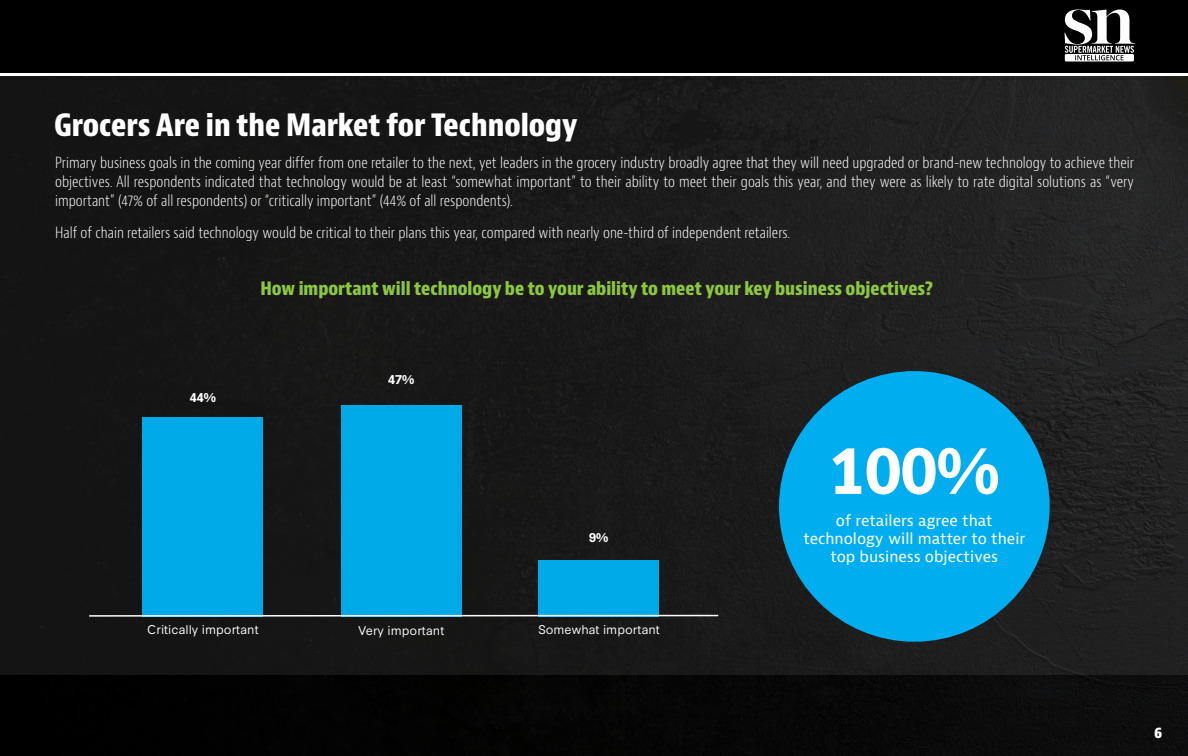
<style>
.page{position:relative;width:1188px;height:756px;background:#fff}
.page>*{position:absolute;margin:0;border:0;box-sizing:border-box;transform-origin:0 0}
.t1{font:700 61.5px "Synthese";color:#fff}
.t2{font:700 condensed 30px "Bernino Sans";color:#fff}
.t3{font:700 condensed 18px "Bernino Sans";color:#8dc63f}
.t4{font:300 condensed 15px/18.8px "Bernino Sans";color:#fff;text-align:justify}
.t5{font:15px/18px "Bernina Sans";color:#fff;text-align:center}
.t6{font:700 condensed 15px "Bernino Sans";color:#fff}
.t7{font:12px "Synthese";color:#fff}
.t8{font:700 12px "Synthese";color:#fff}
</style>
<div class="page">
<div style="left:0;top:0;width:1188px;height:72px;background:#000"></div>
<div style="left:0;top:77px;width:1188px;height:679px;background:#000"></div>
<div style="left:0;top:77px;width:1188px;height:598px;background:linear-gradient(to right,#121211,#242424)"></div>
<div style="left:142px;top:417px;width:121px;height:200px;background:#00aae8"></div>
<div style="left:341px;top:405px;width:121px;height:212px;background:#00aae8"></div>
<div style="left:538px;top:560px;width:121px;height:57px;background:#00aae8"></div>
<hr style="left:89px;top:615px;width:629px;height:2px;background:#fff">
<div style="left:779px;top:371px;width:271px;height:271px;background:#00aeef;border-radius:50%"></div>
<svg style="left:1065px;top:10px;width:70px;height:52px"></svg>
<h2 class="t2" style="left:54px;top:107px;width:525px">Grocers Are in the Market for Technology</h2>
<p class="t4" style="left:55px;top:154px;width:1080px">Primary business goals in the coming year differ from one retailer to the next, yet leaders in the grocery industry broadly agree that they will need upgraded or brand-new technology to achieve their objectives. All respondents indicated that technology would be at least “somewhat important” to their ability to meet their goals this year, and they were as likely to rate digital solutions as “very important” (47% of all respondents) or “critically important” (44% of all respondents).</p>
<p class="t4" style="left:55px;top:223px;width:737px">Half of chain retailers said technology would be critical to their plans this year, compared with nearly one-third of independent retailers.</p>
<p class="t3" style="left:260px;top:277px;width:674px">How important will technology be to your ability to meet your key business objectives?</p>
<p class="t8" style="left:190px;top:389px;width:28px">44%</p>
<p class="t8" style="left:388px;top:370px;width:28px">47%</p>
<p class="t8" style="left:589px;top:529px;width:21px">9%</p>
<p class="t7" style="left:147px;top:620px;width:113px">Critically important</p>
<p class="t7" style="left:358px;top:620px;width:88px">Very important</p>
<p class="t7" style="left:538px;top:620px;width:123px">Somewhat important</p>
<h1 class="t1" style="left:829px;top:423px;width:171px">100%</h1>
<p class="t5" style="left:803px;top:511px;width:223px">of retailers agree that technology will matter to their top business objectives</p>
<p class="t6" style="left:1154px;top:723px;width:10px">6</p>
</div>
